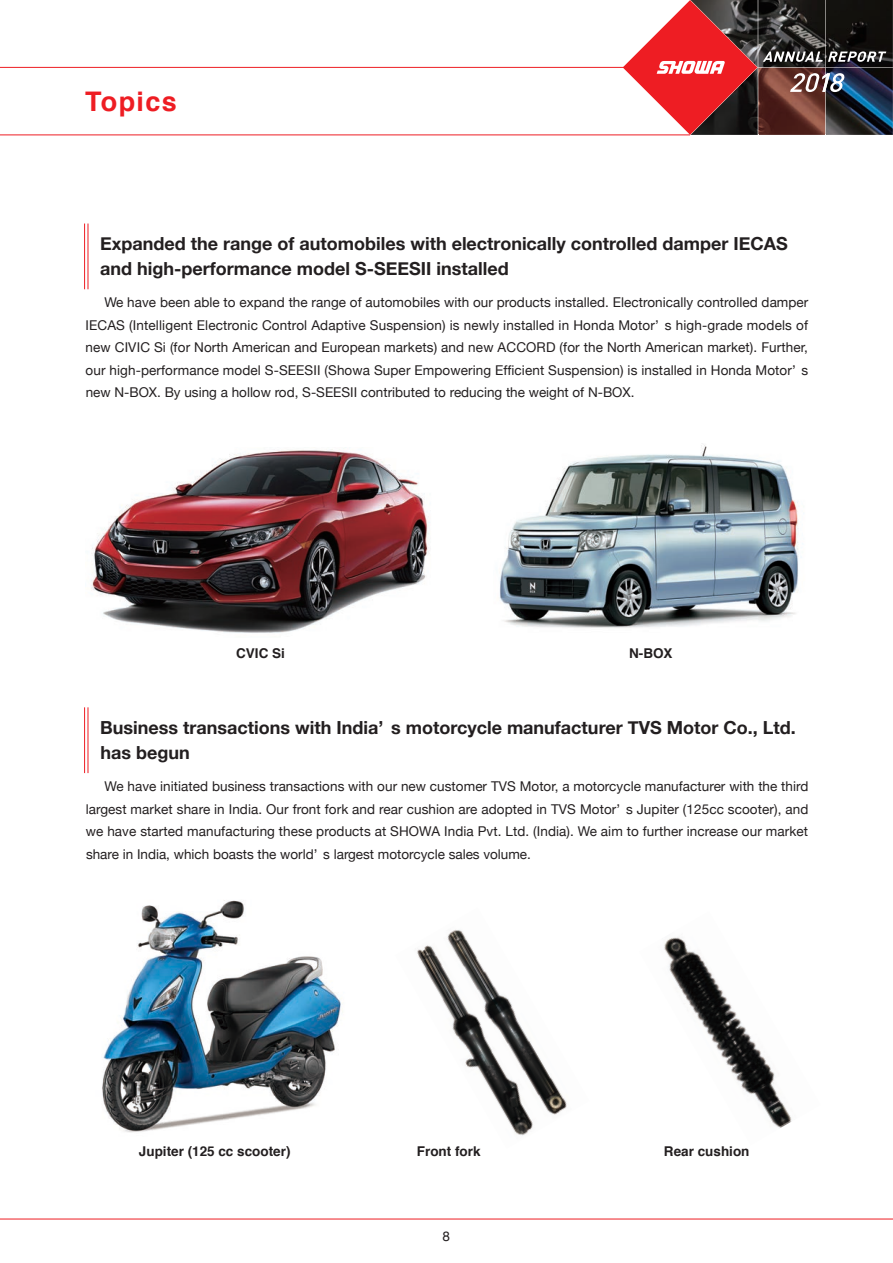
<style>
.page{position:relative;width:893px;height:1263px;background:#fff}
.page>*{position:absolute;margin:0;border:0;box-sizing:border-box;transform-origin:0 0}
.t1{font:700 27px "Helvetica";letter-spacing:.05em;color:#ee1d23}
.t2{font:700 18px/25.5px "Helvetica Neue";color:#231f20}
.t3{font:13.5px/22.5px "Helvetica Neue";color:#231f20;text-align:justify}
.t4{font:700 13.5px "Helvetica";color:#231f20}
</style>
<div class="page">
<img style="left:886px;top:0;width:7px;height:135px">
<svg style="left:623px;top:0;width:263px;height:135px"></svg>
<hr style="left:0;top:135px;width:690px;height:1px;background:#ee1d23">
<hr style="left:0;top:67px;width:628px;height:1px;background:#ee1d23">
<hr style="left:0;top:1219px;width:893px;height:1px;background:#ee1d23">
<img style="left:417px;top:929px;width:150px;height:207px">
<img style="left:664px;top:937px;width:128px;height:191px">
<img style="left:91px;top:447px;width:339px;height:186px">
<hr style="left:84px;top:224px;width:1px;height:65px;background:#ee1d23">
<hr style="left:88px;top:224px;width:1px;height:65px;background:#ee1d23">
<hr style="left:84px;top:707px;width:1px;height:66px;background:#ee1d23">
<hr style="left:88px;top:707px;width:1px;height:66px;background:#ee1d23">
<img style="left:500px;top:443px;width:299px;height:185px">
<img style="left:102px;top:900px;width:241px;height:233px">
<h1 class="t1" style="left:85px;top:79px;width:93px">Topics</h1>
<h2 class="t2" style="left:100px;top:231px;width:689px">Expanded the range of automobiles with electronically controlled damper IECAS and high-performance model S-SEESII installed</h2>
<p class="t3" style="left:85px;top:292px;width:724px;text-indent:19px">We have been able to expand the range of automobiles with our products installed. Electronically controlled damper IECAS (Intelligent Electronic Control Adaptive Suspension) is newly installed in Honda Motor’ s high-grade models of new CIVIC Si (for North American and European markets) and new ACCORD (for the North American market). Further, our high-performance model S-SEESII (Showa Super Empowering Efficient Suspension) is installed in Honda Motor’ s new N-BOX. By using a hollow rod, S-SEESII contributed to reducing the weight of N-BOX.</p>
<p class="t4" style="left:236px;top:643px;width:50px">CVIC Si</p>
<p class="t4" style="left:629px;top:643px;width:45px">N-BOX</p>
<h2 class="t2" style="left:100px;top:715px;width:697px">Business transactions with India’ s motorcycle manufacturer TVS Motor Co., Ltd. has begun</h2>
<p class="t3" style="left:86px;top:776px;width:724px;text-indent:19px">We have initiated business transactions with our new customer TVS Motor, a motorcycle manufacturer with the third largest market share in India. Our front fork and rear cushion are adopted in TVS Motor’ s Jupiter (125cc scooter), and we have started manufacturing these products at SHOWA India Pvt. Ltd. (India). We aim to further increase our market share in India, which boasts the world’ s largest motorcycle sales volume.</p>
<p class="t4" style="left:139px;top:1140px;width:153px">Jupiter (125 cc scooter)</p>
<p class="t4" style="left:417px;top:1140px;width:65px">Front fork</p>
<p class="t4" style="left:664px;top:1140px;width:87px">Rear cushion</p>
<p class="t3" style="left:442px;top:1225px;width:9px">8</p>
</div>
